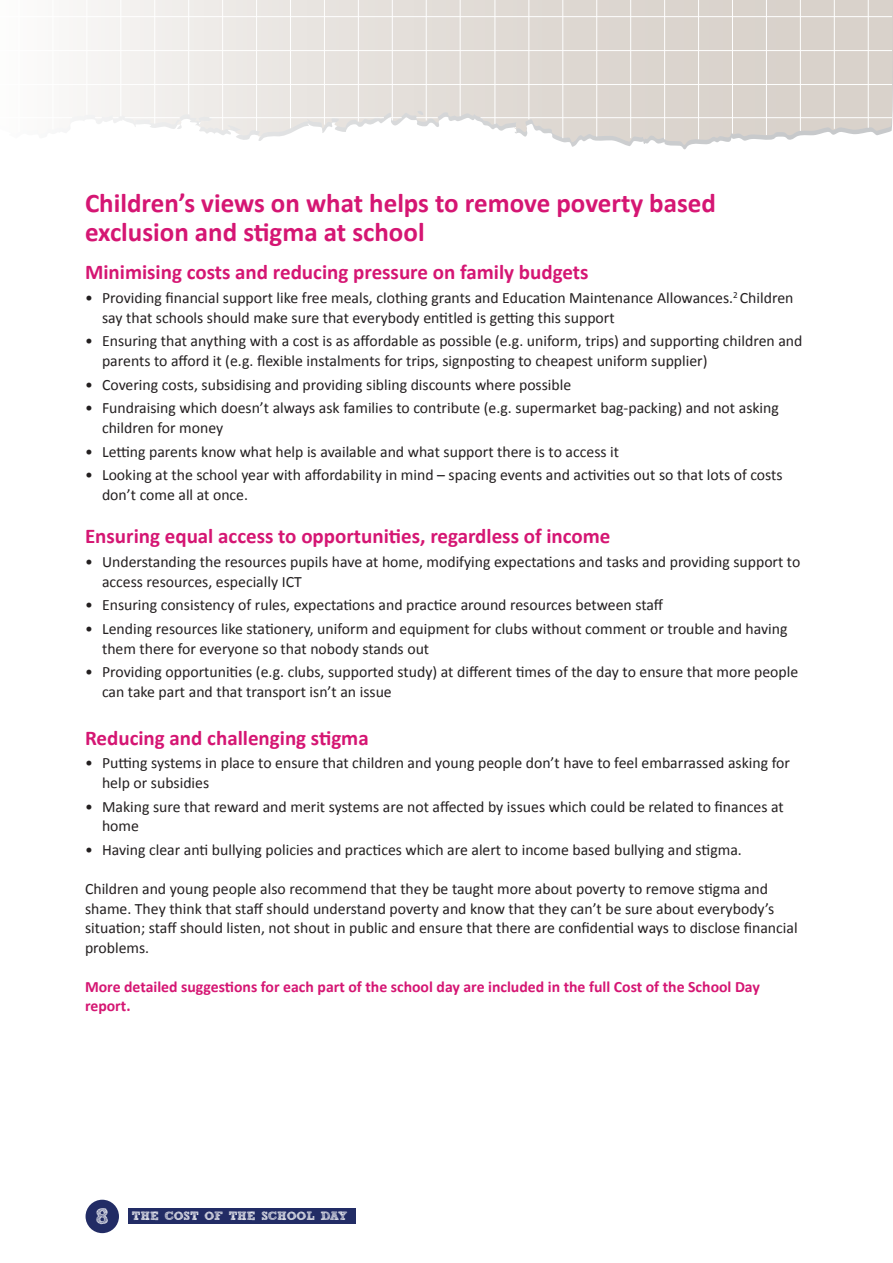
<style>
.page{position:relative;width:893px;height:1263px;background:#fff}
.page>*{position:absolute;margin:0;border:0;box-sizing:border-box;transform-origin:0 0}
.t1{font:700 27px/29.1px "Calibri";color:#d51673}
.t2{font:700 21px "Calibri";color:#d51673}
.t3{font:15.75px/19.5px "Calibri";color:#231f20}
.t4{font:700 15.75px/19.5px "Calibri";color:#d51673}
.t5{font:700 12px "freeversion Sketch Block";letter-spacing:-.01em;color:#fff}
.s1{font-size:22.35px}
</style>
<div class="page">
<div style="left:128px;top:1208px;width:228px;height:16px;background:#222c65"></div>
<div style="left:86px;top:1200px;width:33px;height:33px;background:#222c65;border-radius:50%"></div>
<svg style="left:69px;top:0;width:824px;height:145px"></svg>
<hr style="left:460px;top:0;width:1px;height:116px;background:#fff">
<hr style="left:426px;top:0;width:1px;height:120px;background:#fff">
<hr style="left:392px;top:0;width:1px;height:120px;background:#fff">
<hr style="left:358px;top:0;width:1px;height:121px;background:#fff">
<hr style="left:324px;top:0;width:1px;height:125px;background:#fff">
<hr style="left:290px;top:0;width:1px;height:128px;background:#fff">
<hr style="left:256px;top:0;width:1px;height:131px;background:#fff">
<hr style="left:222px;top:0;width:1px;height:130px;background:#fff">
<hr style="left:188px;top:0;width:1px;height:114px;background:#fff">
<hr style="left:154px;top:0;width:1px;height:124px;background:#fff">
<hr style="left:121px;top:0;width:1px;height:116px;background:#fff">
<hr style="left:87px;top:0;width:1px;height:115px;background:#fff">
<hr style="left:0;top:84px;width:892px;height:1px;background:#fff">
<hr style="left:481px;top:117px;width:411px;height:1px;background:#fff">
<svg style="left:416px;top:117px;width:22px;height:1px"></svg>
<hr style="left:209px;top:117px;width:175px;height:1px;background:#fff">
<hr style="left:125px;top:117px;width:55px;height:1px;background:#fff">
<hr style="left:0;top:117px;width:72px;height:1px;background:#fff">
<hr style="left:0;top:50px;width:892px;height:1px;background:#fff">
<hr style="left:0;top:16px;width:892px;height:1px;background:#fff">
<hr style="left:868px;top:0;width:1px;height:128px;background:#fff">
<hr style="left:834px;top:0;width:1px;height:129px;background:#fff">
<hr style="left:800px;top:0;width:1px;height:131px;background:#fff">
<hr style="left:766px;top:0;width:1px;height:135px;background:#fff">
<hr style="left:732px;top:0;width:1px;height:133px;background:#fff">
<hr style="left:698px;top:0;width:1px;height:139px;background:#fff">
<hr style="left:664px;top:0;width:1px;height:139px;background:#fff">
<hr style="left:630px;top:0;width:1px;height:138px;background:#fff">
<hr style="left:596px;top:0;width:1px;height:137px;background:#fff">
<hr style="left:495px;top:0;width:1px;height:124px;background:#fff">
<hr style="left:529px;top:0;width:1px;height:119px;background:#fff">
<hr style="left:563px;top:0;width:1px;height:138px;background:#fff">
<h1 class="t1" style="left:85px;top:187px;width:632px">Children’s views on what helps to remove poverty based exclusion and stigma at school</h1>
<h2 class="t2" style="left:85px;top:259px;width:505px">Minimising costs and reducing pressure on family budgets</h2>
<p class="t3" style="left:102px;top:287px;width:693px;text-indent:-17px">• Providing financial support like free meals, clothing grants and Education Maintenance Allowances.<sup>2</sup> Children say that schools should make sure that everybody entitled is getting this support</p>
<p class="t3" style="left:102px;top:331px;width:702px;text-indent:-17px">• Ensuring that anything with a cost is as affordable as possible (e.g. uniform, trips) and supporting children and parents to afford it (e.g. flexible instalments for trips, signposting to cheapest uniform supplier)</p>
<p class="t3" style="left:85px;top:374px;width:488px">• Covering costs, subsidising and providing sibling discounts where possible</p>
<p class="t3" style="left:102px;top:398px;width:678px;text-indent:-17px">• Fundraising which doesn’t always ask families to contribute (e.g. supermarket bag-packing) and not asking children for money</p>
<p class="t3" style="left:85px;top:441px;width:535px">• Letting parents know what help is available and what support there is to access it</p>
<p class="t3" style="left:102px;top:465px;width:682px;text-indent:-17px">• Looking at the school year with affordability in mind – spacing events and activities out so that lots of costs don’t come all at once.</p>
<h2 class="t2" style="left:85px;top:523px;width:527px">Ensuring equal access to opportunities, regardless of income</h2>
<p class="t3" style="left:102px;top:551px;width:700px;text-indent:-17px">• Understanding the resources pupils have at home, modifying expectations and tasks and providing support to access resources, especially ICT</p>
<p class="t3" style="left:85px;top:595px;width:580px">• Ensuring consistency of rules, expectations and practice around resources between staff</p>
<p class="t3" style="left:102px;top:618px;width:687px;text-indent:-17px">• Lending resources like stationery, uniform and equipment for clubs without comment or trouble and having them there for everyone so that nobody stands out</p>
<p class="t3" style="left:102px;top:662px;width:698px;text-indent:-17px">• Providing opportunities (e.g. clubs, supported study) at different times of the day to ensure that more people can take part and that transport isn’t an issue</p>
<h2 class="t2" style="left:85px;top:725px;width:285px">Reducing and challenging stigma</h2>
<p class="t3" style="left:102px;top:753px;width:689px;text-indent:-17px">• Putting systems in place to ensure that children and young people don’t have to feel embarrassed asking for help or subsidies</p>
<p class="t3" style="left:102px;top:796px;width:683px;text-indent:-17px">• Making sure that reward and merit systems are not affected by issues which could be related to finances at home</p>
<p class="t3" style="left:85px;top:839px;width:658px">• Having clear anti bullying policies and practices which are alert to income based bullying and stigma.</p>
<p class="t3" style="left:85px;top:878px;width:714px">Children and young people also recommend that they be taught more about poverty to remove stigma and shame. They think that staff should understand poverty and know that they can’t be sure about everybody’s situation; staff should listen, not shout in public and ensure that there are confidential ways to disclose financial problems.</p>
<p class="t4" style="left:85px;top:976px;width:676px">More detailed suggestions for each part of the school day are included in the full Cost of the School Day report.</p>
<p class="t5" style="left:96px;top:1211px;width:253px"><span class="s1">8</span> THE COST OF THE SCHOOL DAY</p>
</div>
